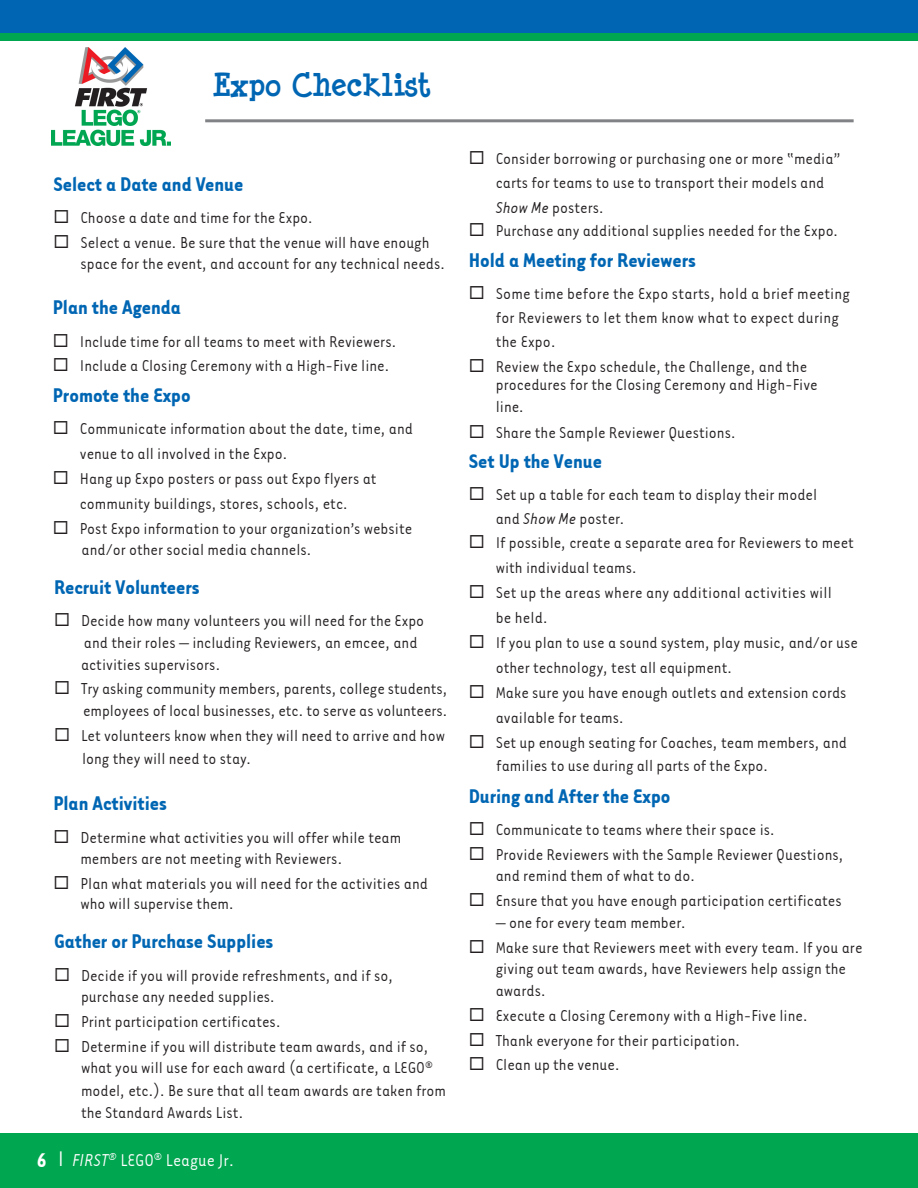
<style>
.page{position:relative;width:918px;height:1188px;background:#fff}
.page>*{position:absolute;margin:0;border:0;box-sizing:border-box;transform-origin:0 0}
.t1{font:700 30px "Minya Nouvelle";color:#0066b3}
.t2{font:700 22.5px "Tarzana Narrow";color:#0066b3}
.t3{font:condensed 19.5px "Tarzana";color:#fff}
.t4{font:condensed 18px/24.9px "Tarzana";color:#231f20}
.s1{font-family:"Tarzana Narrow";font-weight:700;font-stretch:normal;font-size:22.5px}
.s2{font-family:"Tarzana Wide";font-stretch:normal}
.s3{font-family:"Tarzana Narrow";font-style:italic;font-stretch:normal}
</style>
<div class="page">
<hr style="left:205px;top:119px;width:649px;height:3px;background:#808285">
<div style="left:0;top:0;width:918px;height:36px;background:#0066b3"></div>
<div style="left:0;top:33px;width:918px;height:7px;background:#00a650"></div>
<div style="left:0;top:1134px;width:918px;height:54px;background:#00a650"></div>
<img style="left:52px;top:48px;width:119px;height:98px">
<h1 class="t1" style="left:212px;top:67px;width:221px">Expo Checklist</h1>
<p class="t2" style="left:53px;top:170px;width:191px">Select a Date and Venue</p>
<p class="t4" style="left:80px;top:206px;width:351px">Choose a date and time for the Expo.<br>Select a venue. Be sure that the venue will have enough</p>
<p class="t4" style="left:80px;top:253px;width:366px">space for the event, and account for any technical needs.</p>
<p class="t2" style="left:53px;top:293px;width:130px">Plan the Agenda</p>
<p class="t4" style="left:80px;top:330px;width:318px">Include time for all teams to meet with Reviewers.<br>Include a Closing Ceremony with a High-Five line.</p>
<p class="t2" style="left:53px;top:381px;width:139px">Promote the Expo</p>
<p class="t4" style="left:80px;top:418px;width:335px">Communicate information about the date, time, and venue to all involved in the Expo.<br>Hang up Expo posters or pass out Expo flyers at community buildings, stores, schools, etc.<br>Post Expo information to your organization’s website</p>
<p class="t4" style="left:82px;top:539px;width:232px">and/or other social media channels.</p>
<p class="t2" style="left:54px;top:573px;width:147px">Recruit Volunteers</p>
<p class="t4" style="left:81px;top:612px;width:345px;line-height:21.6px">Decide how many volunteers you will need for the Expo and their roles — including Reviewers, an emcee, and activities supervisors.</p>
<p class="t4" style="left:81px;top:680px;width:368px;line-height:21.6px">Try asking community members, parents, college students, employees of local businesses, etc. to serve as volunteers.</p>
<p class="t4" style="left:81px;top:725px;width:366px;line-height:23.1px">Let volunteers know when they will need to arrive and how long they will need to stay.</p>
<p class="t2" style="left:53px;top:789px;width:115px">Plan Activities</p>
<p class="t4" style="left:80px;top:828px;width:322px;line-height:21.6px">Determine what activities you will offer while team members are not meeting with Reviewers.</p>
<p class="t4" style="left:80px;top:876px;width:349px;line-height:19.4px">Plan what materials you will need for the activities and who will supervise them.</p>
<p class="t2" style="left:54px;top:927px;width:221px">Gather or Purchase Supplies</p>
<p class="t4" style="left:81px;top:966px;width:314px;line-height:21.6px">Decide if you will provide refreshments, and if so, purchase any needed supplies.</p>
<p class="t4" style="left:81px;top:1011px;width:349px">Print participation certificates.<br>Determine if you will distribute team awards, and if so,</p>
<p class="t4" style="left:81px;top:1059px;width:367px;line-height:22px">what you will use for each award (a certificate, a LEGO<sup>® </sup>model, etc.). Be sure that all team awards are taken from the Standard Awards List.</p>
<p class="t3" style="left:37px;top:1154px;width:199px"><span class="s1">6</span> <span class="s2">|</span> <span class="s3">FIRST</span><sup>®</sup> LEGO<sup>®</sup> League Jr.</p>
<p class="t4" style="left:496px;top:149px;width:347px;line-height:23.2px">Consider borrowing or purchasing one or more “media” carts for teams to use to transport their models and</p>
<p class="t4" style="left:496px;top:198px;width:344px;line-height:23px"><span class="s3">Show Me</span> posters.<br>Purchase any additional supplies needed for the Expo.</p>
<p class="t2" style="left:469px;top:246px;width:229px">Hold a Meeting for Reviewers</p>
<p class="t4" style="left:496px;top:283px;width:356px;line-height:24.3px">Some time before the Expo starts, hold a brief meeting for Reviewers to let them know what to expect during the Expo.<br>Review the Expo schedule, the Challenge, and the</p>
<p class="t4" style="left:496px;top:375px;width:323px;line-height:21.6px">procedures for the Closing Ceremony and High-Five line.</p>
<p class="t4" style="left:496px;top:421px;width:242px">Share the Sample Reviewer Questions.</p>
<p class="t2" style="left:469px;top:447px;width:135px">Set Up the Venue</p>
<p class="t4" style="left:496px;top:484px;width:364px">Set up a table for each team to display their model<br>and <span class="s3">Show Me</span> poster.<br>If possible, create a separate area for Reviewers to meet with individual teams.<br>Set up the areas where any additional activities will<br>be held.<br>If you plan to use a sound system, play music, and/or use other technology, test all equipment.<br>Make sure you have enough outlets and extension cords available for teams.<br>Set up enough seating for Coaches, team members, and</p>
<p class="t4" style="left:496px;top:754px;width:274px">families to use during all parts of the Expo.</p>
<p class="t2" style="left:469px;top:782px;width:203px">During and After the Expo</p>
<p class="t4" style="left:496px;top:819px;width:349px">Communicate to teams where their space is.<br>Provide Reviewers with the Sample Reviewer Questions,</p>
<p class="t4" style="left:496px;top:865px;width:348px">and remind them of what to do.<br>Ensure that you have enough participation certificates</p>
<p class="t4" style="left:496px;top:912px;width:368px">— one for every team member.<br>Make sure that Reviewers meet with every team. If you are</p>
<p class="t4" style="left:496px;top:960px;width:352px;line-height:21.6px">giving out team awards, have Reviewers help assign the awards.</p>
<p class="t4" style="left:496px;top:1004px;width:314px">Execute a Closing Ceremony with a High-Five line.<br>Thank everyone for their participation.<br>Clean up the venue.</p>
</div>
